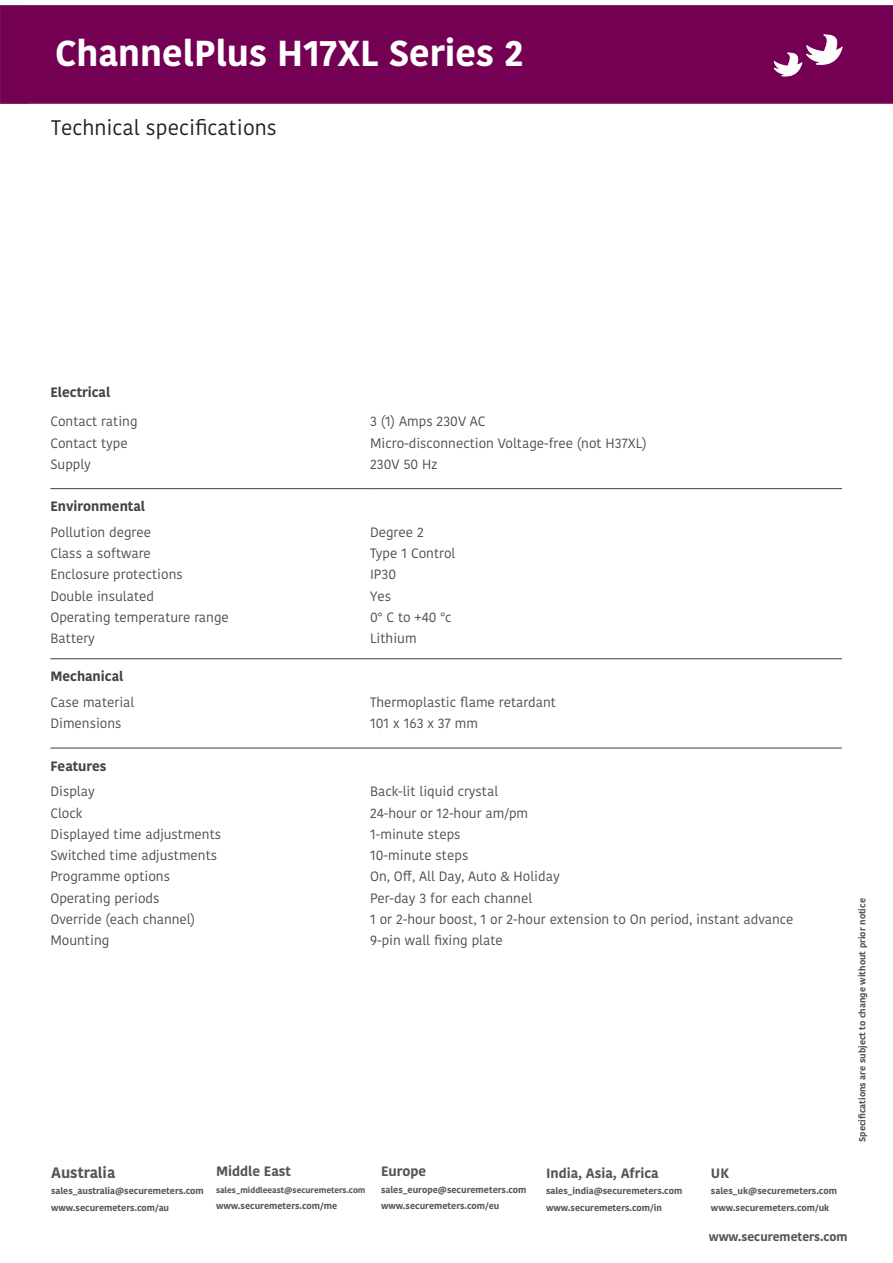
<style>
.page{position:relative;width:893px;height:1263px;background:#fff}
.page>*{position:absolute;margin:0;border:0;box-sizing:border-box;transform-origin:0 0}
.header_copy{font:700 36px "Kohinoor Devanagari";color:#fff}
.t1{font:21px "Kohinoor Devanagari";color:#231f20}
.t2{font:700 15px "Kohinoor Devanagari";color:#545557}
.tec_spec_details{font:13.5px "Kohinoor Devanagari";color:#4c4c4d}
.tech_spec_subheading{font:700 13.5px "Kohinoor Devanagari";color:#444243}
.t3{font:700 13.5px "Kohinoor Devanagari";color:#545557}
.t4{font:700 12px "Kohinoor Devanagari";color:#545557}
.t5{font:700 9px/16.5px "Kohinoor Devanagari";color:#545557}
.t6{font:700 8.25px "Kohinoor Devanagari";color:#545557}
</style>
<div class="page">
<div style="left:0;top:6px;width:893px;height:97px;background:#740053"></div>
<svg style="left:774px;top:35px;width:68px;height:41px"></svg>
<hr style="left:50px;top:488px;width:320px;height:1px;background:#3e3e3f">
<hr style="left:370px;top:488px;width:472px;height:1px;background:#3e3e3f">
<hr style="left:50px;top:658px;width:320px;height:1px;background:#3e3e3f">
<hr style="left:370px;top:658px;width:472px;height:1px;background:#3e3e3f">
<hr style="left:50px;top:748px;width:320px;height:1px;background:#3e3e3f">
<hr style="left:370px;top:748px;width:472px;height:1px;background:#3e3e3f">
<p class="header_copy" style="left:55px;top:22px;width:470px">ChannelPlus H17XL Series 2</p>
<h2 class="t1" style="left:51px;top:116px;width:227px">Technical specifications</h2>
<p class="tech_spec_subheading" style="left:50px;top:380px;width:61px">Electrical</p>
<p class="tec_spec_details" style="left:50px;top:414px;width:89px">Contact rating</p>
<p class="tec_spec_details" style="left:370px;top:414px;width:117px">3 (1) Amps 230V AC</p>
<p class="tec_spec_details" style="left:50px;top:435px;width:79px">Contact type</p>
<p class="tec_spec_details" style="left:370px;top:435px;width:278px">Micro-disconnection Voltage-free (not H37XL)</p>
<p class="tec_spec_details" style="left:50px;top:456px;width:42px">Supply</p>
<p class="tec_spec_details" style="left:370px;top:456px;width:69px">230V 50 Hz</p>
<p class="tech_spec_subheading" style="left:50px;top:494px;width:96px">Environmental</p>
<p class="tec_spec_details" style="left:50px;top:524px;width:102px">Pollution degree</p>
<p class="tec_spec_details" style="left:370px;top:524px;width:55px">Degree 2</p>
<p class="tec_spec_details" style="left:50px;top:545px;width:102px">Class a software</p>
<p class="tec_spec_details" style="left:370px;top:545px;width:87px">Type 1 Control</p>
<p class="tec_spec_details" style="left:50px;top:567px;width:134px">Enclosure protections</p>
<p class="tec_spec_details" style="left:370px;top:567px;width:28px">IP30</p>
<p class="tec_spec_details" style="left:50px;top:588px;width:105px">Double insulated</p>
<p class="tec_spec_details" style="left:370px;top:588px;width:23px">Yes</p>
<p class="tec_spec_details" style="left:50px;top:609px;width:180px">Operating temperature range</p>
<p class="tec_spec_details" style="left:370px;top:609px;width:83px">0° C to +40 °c</p>
<p class="tec_spec_details" style="left:50px;top:631px;width:46px">Battery</p>
<p class="tec_spec_details" style="left:370px;top:631px;width:48px">Lithium</p>
<p class="tech_spec_subheading" style="left:50px;top:665px;width:74px">Mechanical</p>
<p class="tec_spec_details" style="left:50px;top:694px;width:86px">Case material</p>
<p class="tec_spec_details" style="left:370px;top:694px;width:187px">Thermoplastic flame retardant</p>
<p class="tec_spec_details" style="left:50px;top:716px;width:73px">Dimensions</p>
<p class="tec_spec_details" style="left:370px;top:716px;width:109px">101 x 163 x 37 mm</p>
<p class="tech_spec_subheading" style="left:50px;top:754px;width:58px">Features</p>
<p class="tec_spec_details" style="left:50px;top:784px;width:46px">Display</p>
<p class="tec_spec_details" style="left:370px;top:784px;width:130px">Back-lit liquid crystal</p>
<p class="tec_spec_details" style="left:50px;top:805px;width:34px">Clock</p>
<p class="tec_spec_details" style="left:370px;top:805px;width:160px">24-hour or 12-hour am/pm</p>
<p class="tec_spec_details" style="left:50px;top:826px;width:172px">Displayed time adjustments</p>
<p class="tec_spec_details" style="left:370px;top:826px;width:92px">1-minute steps</p>
<p class="tec_spec_details" style="left:50px;top:847px;width:168px">Switched time adjustments</p>
<p class="tec_spec_details" style="left:370px;top:847px;width:100px">10-minute steps</p>
<p class="tec_spec_details" style="left:50px;top:869px;width:121px">Programme options</p>
<p class="tec_spec_details" style="left:370px;top:869px;width:191px">On, Off, All Day, Auto &amp; Holiday</p>
<p class="tec_spec_details" style="left:50px;top:890px;width:111px">Operating periods</p>
<p class="tec_spec_details" style="left:370px;top:890px;width:164px">Per-day 3 for each channel</p>
<p class="tec_spec_details" style="left:50px;top:911px;width:146px">Override (each channel)</p>
<p class="tec_spec_details" style="left:370px;top:911px;width:425px">1 or 2-hour boost, 1 or 2-hour extension to On period, instant advance</p>
<p class="tec_spec_details" style="left:50px;top:932px;width:60px">Mounting</p>
<p class="tec_spec_details" style="left:370px;top:932px;width:134px">9-pin wall fixing plate</p>
<p class="t2" style="left:51px;top:1159px;width:66px">Australia</p>
<p class="t5" style="left:51px;top:1183px;width:154px">sales_australia@securemeters.com www.securemeters.com/au</p>
<p class="t3" style="left:216px;top:1159px;width:77px">Middle East</p>
<p class="t6" style="left:216px;top:1182px;width:151px">sales_middleeast@securemeters.com</p>
<p class="t5" style="left:216px;top:1197px;width:123px">www.securemeters.com/me</p>
<p class="t3" style="left:381px;top:1159px;width:47px">Europe</p>
<p class="t5" style="left:381px;top:1181px;width:147px">sales_europe@securemeters.com www.securemeters.com/eu</p>
<p class="t3" style="left:546px;top:1161px;width:114px">India, Asia, Africa</p>
<p class="t5" style="left:546px;top:1183px;width:138px">sales_india@securemeters.com www.securemeters.com/in</p>
<p class="t3" style="left:711px;top:1161px;width:20px">UK</p>
<p class="t5" style="left:711px;top:1183px;width:127px">sales_uk@securemeters.com www.securemeters.com/uk</p>
<p class="t4" style="left:709px;top:1226px;width:140px">www.securemeters.com</p>
<p class="t5" style="left:854px;top:1142px;width:245px;rotate:-90deg">Specifications are subject to change without prior notice</p>
</div>
